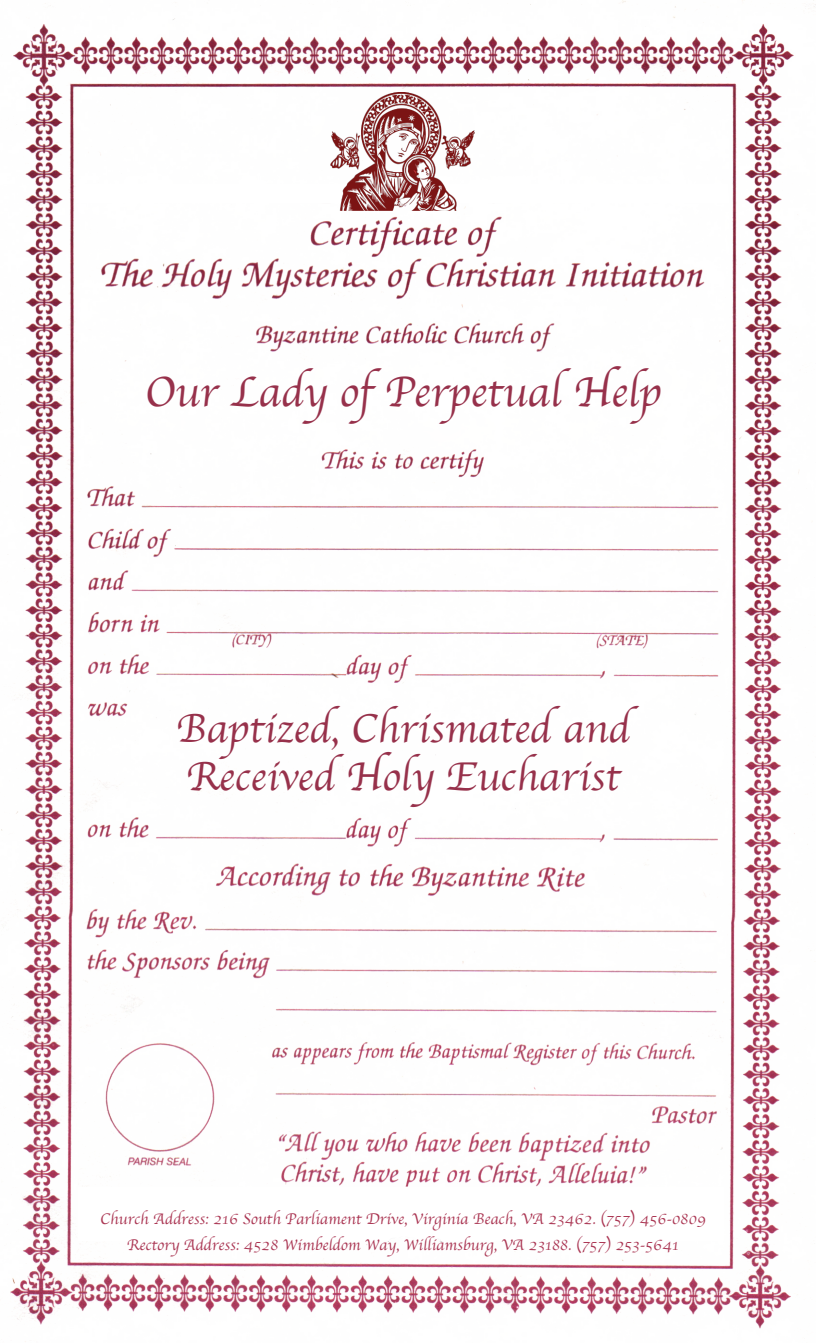
<style>
.page{position:relative;width:816px;height:1343px;background:#fff}
.page>*{position:absolute;margin:0;border:0;box-sizing:border-box;transform-origin:0 0}
.t1{font:44px "font 000000002 c 3 c 8525";color:#97314b}
.t2{font:42px/48px "font 000000002 c 3 c 8525";color:#97314b}
.t3{font:16px/26px "font 000000002 c 3 c 8525";color:#ab3754;text-align:center}
</style>
<div class="page">
<img style="left:1px;top:0;width:814px;height:1342px">
<img style="left:331px;top:93px;width:143px;height:117px">
<h1 class="t1" style="left:144px;top:356px;width:517px">Our Lady of Perpetual Help</h1>
<h2 class="t2" style="left:176px;top:704px;width:455px">Baptized, Chrismated and<br>Received Holy Eucharist</h2>
<p class="t3" style="left:100px;top:1205px;width:607px">Church Address: 216 South Parliament Drive, Virginia Beach, VA 23462. (757) 456-0809<br>Rectory Address: 4528 Wimbeldom Way, Williamsburg, VA 23188. (757) 253-5641</p>
</div>
